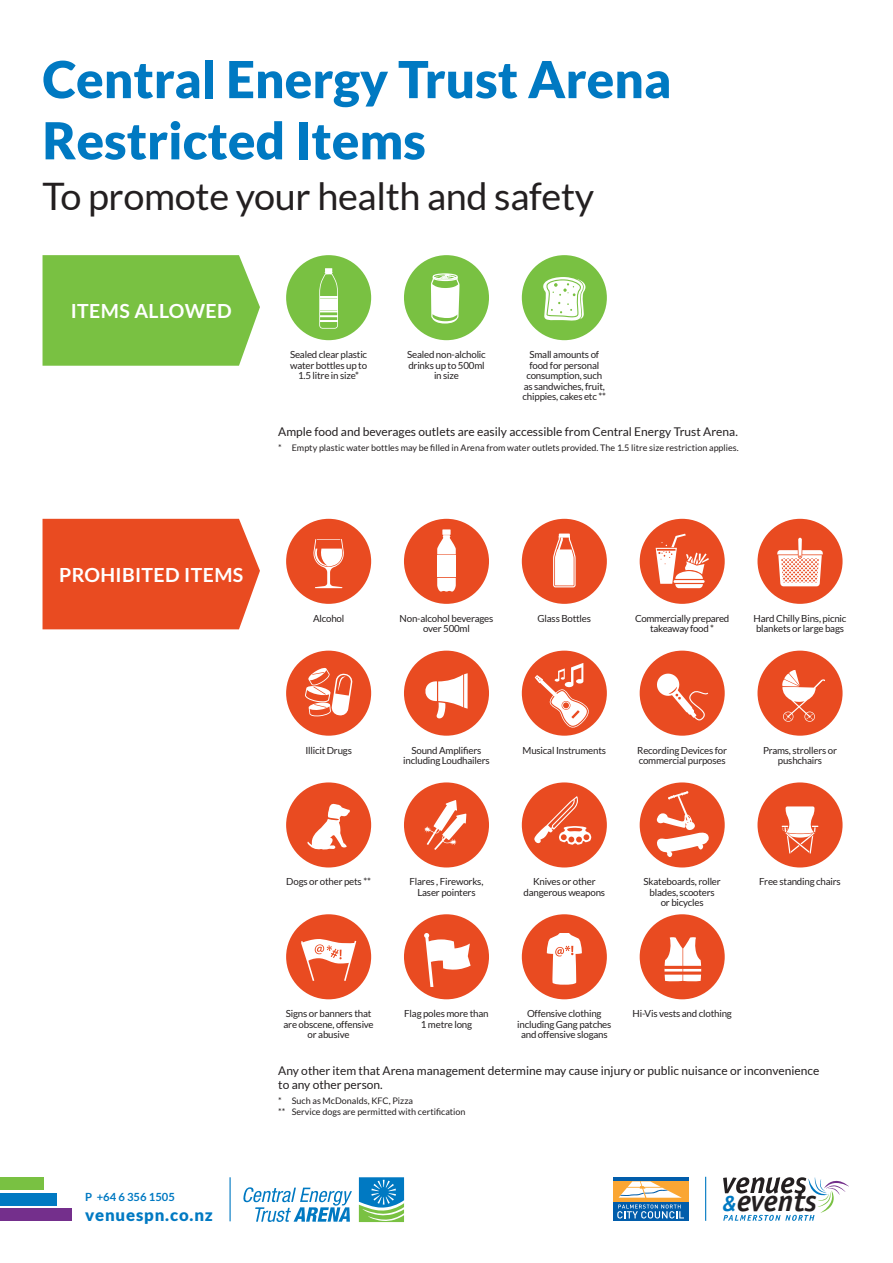
<style>
.page{position:relative;width:893px;height:1263px;background:#fff}
.page>*{position:absolute;margin:0;border:0;box-sizing:border-box;transform-origin:0 0}
.t1{font:900 51px/61.2px "Lato";color:#0079c2}
.t2{font:37.8px "Lato";letter-spacing:-.01em;color:#231f20}
.t3{font:italic 700 30px "Officina Sans";color:#231f20}
.t4{font:700 19.5px "Lato";letter-spacing:.02em;color:#fff}
.t5{font:900 16.8px "Lato";letter-spacing:.05em;color:#0079c2}
.t6{font:12px/14.4px "Lato";color:#231f20}
.t7{font:700 11.25px "Lato";color:#0079c2}
.t8{font:9.75px/10.5px "Lato";letter-spacing:-.02em;color:#231f20;text-align:center}
.t9{font:9px/10.8px "Lato";color:#231f20}
.s1{font-size:21.75px;color:#0079c2}
</style>
<div class="page">
<svg style="left:723px;top:1177px;width:126px;height:44px"></svg>
<svg style="left:613px;top:1177px;width:76px;height:44px"></svg>
<svg style="left:613px;top:1201px;width:75px;height:20px"></svg>
<hr style="left:613px;top:1178px;width:75px;height:3px;background:#015dab">
<div style="left:613px;top:1181px;width:75px;height:20px;background:#faa633"></div>
<svg style="left:617px;top:1204px;width:67px;height:14px"></svg>
<svg style="left:619px;top:1181px;width:63px;height:17px"></svg>
<hr style="left:705px;top:1177px;width:1px;height:44px;background:#0079c2">
<svg style="left:243px;top:1187px;width:109px;height:35px"></svg>
<svg style="left:359px;top:1177px;width:45px;height:45px"></svg>
<div style="left:0;top:1177px;width:43px;height:12px;background:#79c142"></div>
<div style="left:0;top:1193px;width:56px;height:12px;background:#0079c2"></div>
<div style="left:0;top:1208px;width:71px;height:13px;background:#742f8c"></div>
<hr style="left:230px;top:1177px;width:1px;height:44px;background:#0079c2">
<div style="left:286px;top:255px;width:85px;height:85px;background:#79c142;border-radius:50%"></div>
<div style="left:286px;top:519px;width:85px;height:85px;background:#e94b21;border-radius:50%"></div>
<div style="left:404px;top:519px;width:85px;height:85px;background:#e94b21;border-radius:50%"></div>
<div style="left:522px;top:519px;width:85px;height:85px;background:#e94b21;border-radius:50%"></div>
<div style="left:640px;top:519px;width:85px;height:85px;background:#e94b21;border-radius:50%"></div>
<div style="left:757px;top:519px;width:85px;height:85px;background:#e94b21;border-radius:50%"></div>
<div style="left:286px;top:651px;width:85px;height:85px;background:#e94b21;border-radius:50%"></div>
<div style="left:404px;top:651px;width:85px;height:85px;background:#e94b21;border-radius:50%"></div>
<div style="left:522px;top:651px;width:85px;height:85px;background:#e94b21;border-radius:50%"></div>
<div style="left:640px;top:651px;width:85px;height:85px;background:#e94b21;border-radius:50%"></div>
<div style="left:757px;top:651px;width:85px;height:85px;background:#e94b21;border-radius:50%"></div>
<div style="left:286px;top:782px;width:85px;height:85px;background:#e94b21;border-radius:50%"></div>
<div style="left:404px;top:782px;width:85px;height:85px;background:#e94b21;border-radius:50%"></div>
<div style="left:522px;top:782px;width:85px;height:85px;background:#e94b21;border-radius:50%"></div>
<div style="left:640px;top:782px;width:85px;height:85px;background:#e94b21;border-radius:50%"></div>
<div style="left:757px;top:782px;width:85px;height:85px;background:#e94b21;border-radius:50%"></div>
<div style="left:286px;top:914px;width:85px;height:85px;background:#e94b21;border-radius:50%"></div>
<div style="left:404px;top:914px;width:85px;height:85px;background:#e94b21;border-radius:50%"></div>
<div style="left:43px;top:255px;width:217px;height:111px;background:#79c142"></div>
<div style="left:43px;top:519px;width:217px;height:110px;background:#e94b21"></div>
<div style="left:404px;top:255px;width:85px;height:85px;background:#79c142;border-radius:50%"></div>
<div style="left:522px;top:255px;width:85px;height:85px;background:#79c142;border-radius:50%"></div>
<svg style="left:543px;top:277px;width:43px;height:44px"></svg>
<svg style="left:656px;top:534px;width:53px;height:54px"></svg>
<svg style="left:313px;top:539px;width:31px;height:49px"></svg>
<svg style="left:553px;top:533px;width:23px;height:54px"></svg>
<svg style="left:798px;top:538px;width:4px;height:20px"></svg>
<svg style="left:777px;top:550px;width:46px;height:36px"></svg>
<svg style="left:425px;top:673px;width:43px;height:46px"></svg>
<svg style="left:424px;top:933px;width:47px;height:54px"></svg>
<svg style="left:307px;top:803px;width:43px;height:47px"></svg>
<svg style="left:301px;top:939px;width:55px;height:42px"></svg>
<svg style="left:782px;top:670px;width:43px;height:52px"></svg>
<svg style="left:657px;top:673px;width:51px;height:47px"></svg>
<svg style="left:535px;top:663px;width:59px;height:69px"></svg>
<svg style="left:656px;top:791px;width:55px;height:66px"></svg>
<svg style="left:305px;top:668px;width:48px;height:48px"></svg>
<svg style="left:534px;top:796px;width:57px;height:49px"></svg>
<svg style="left:782px;top:806px;width:36px;height:47px"></svg>
<svg style="left:424px;top:800px;width:42px;height:50px"></svg>
<div style="left:442px;top:529px;width:9px;height:6px;background:#fff"></div>
<div style="left:437px;top:555px;width:19px;height:22px;background:#fff"></div>
<svg style="left:437px;top:535px;width:19px;height:19px"></svg>
<svg style="left:437px;top:578px;width:19px;height:13px"></svg>
<svg style="left:431px;top:273px;width:28px;height:51px"></svg>
<svg style="left:319px;top:268px;width:19px;height:61px"></svg>
<div style="left:522px;top:914px;width:85px;height:85px;background:#e94b21;border-radius:50%"></div>
<div style="left:640px;top:914px;width:85px;height:85px;background:#e94b21;border-radius:50%"></div>
<svg style="left:664px;top:937px;width:37px;height:44px"></svg>
<svg style="left:547px;top:933px;width:35px;height:52px"></svg>
<h1 class="t1" style="left:43px;top:48px;width:630px">Central Energy Trust Arena<br>Restricted Items</h1>
<h2 class="t2" style="left:43px;top:175px;width:553px">To promote your health and safety</h2>
<h3 class="t4" style="left:71px;top:300px;width:162px">ITEMS ALLOWED</h3>
<p class="t8" style="left:290px;top:349px;width:79px">Sealed clear plastic water bottles up to<br>1.5 litre in size*</p>
<p class="t8" style="left:407px;top:349px;width:80px">Sealed non-alcholic drinks up to 500ml in size</p>
<p class="t8" style="left:523px;top:349px;width:85px">Small amounts of food for personal consumption, such as sandwiches, fruit, chippies, cakes etc **</p>
<p class="t6" style="left:278px;top:425px;width:461px">Ample food and beverages outlets are easily accessible from Central Energy Trust Arena.</p>
<p class="t9" style="left:278px;top:443px;width:462px">* Empty plastic water bottles may be filled in Arena from water outlets provided. The 1.5 litre size restriction applies.</p>
<h3 class="t4" style="left:59px;top:564px;width:186px">PROHIBITED ITEMS</h3>
<p class="t8" style="left:313px;top:613px;width:33px">Alcohol</p>
<p class="t8" style="left:400px;top:613px;width:95px">Non-alcohol beverages over 500ml</p>
<p class="t8" style="left:538px;top:613px;width:55px">Glass Bottles</p>
<p class="t8" style="left:635px;top:613px;width:96px">Commercially prepared takeaway food *</p>
<p class="t8" style="left:754px;top:613px;width:94px;text-align:left">Hard Chilly Bins, picnic blankets or large bags</p>
<p class="t7" style="left:85px;top:1190px;width:91px">P +64 6 356 1505</p>
<h3 class="t5" style="left:85px;top:1205px;width:129px">venuespn.co.nz</h3>
<p class="t8" style="left:305px;top:745px;width:48px">Illicit Drugs</p>
<p class="t8" style="left:403px;top:745px;width:88px">Sound Amplifiers including Loudhailers</p>
<p class="t8" style="left:523px;top:745px;width:85px">Musical Instruments</p>
<p class="t8" style="left:637px;top:745px;width:91px;text-align:left">Recording Devices for commercial purposes</p>
<p class="t8" style="left:763px;top:745px;width:76px">Prams, strollers or pushchairs</p>
<p class="t8" style="left:286px;top:876px;width:86px">Dogs or other pets **</p>
<p class="t8" style="left:410px;top:876px;width:75px">Flares , Fireworks,<br>Laser pointers</p>
<p class="t8" style="left:523px;top:876px;width:83px">Knives or other dangerous weapons</p>
<p class="t8" style="left:644px;top:876px;width:79px">Skateboards, roller blades, scooters<br>or bicycles</p>
<p class="t8" style="left:759px;top:876px;width:83px">Free standing chairs</p>
<p class="t8" style="left:283px;top:1008px;width:92px">Signs or banners that are obscene, offensive or abusive</p>
<p class="t8" style="left:404px;top:1008px;width:86px">Flag poles more than<br>1 metre long</p>
<p class="t8" style="left:517px;top:1008px;width:96px">Offensive clothing including Gang patches and offensive slogans</p>
<p class="t8" style="left:632px;top:1008px;width:101px">Hi-Vis vests and clothing</p>
<p class="t6" style="left:278px;top:1063px;width:543px">Any other item that Arena management determine may cause injury or public nuisance or inconvenience to any other person.</p>
<p class="t9" style="left:278px;top:1096px;width:189px">* Such as McDonalds, KFC, Pizza<br>** Service dogs are permitted with certification</p>
<h3 class="t3" style="left:723px;top:1183px;width:96px"><span class="s1">&amp;</span>events</h3>
</div>
